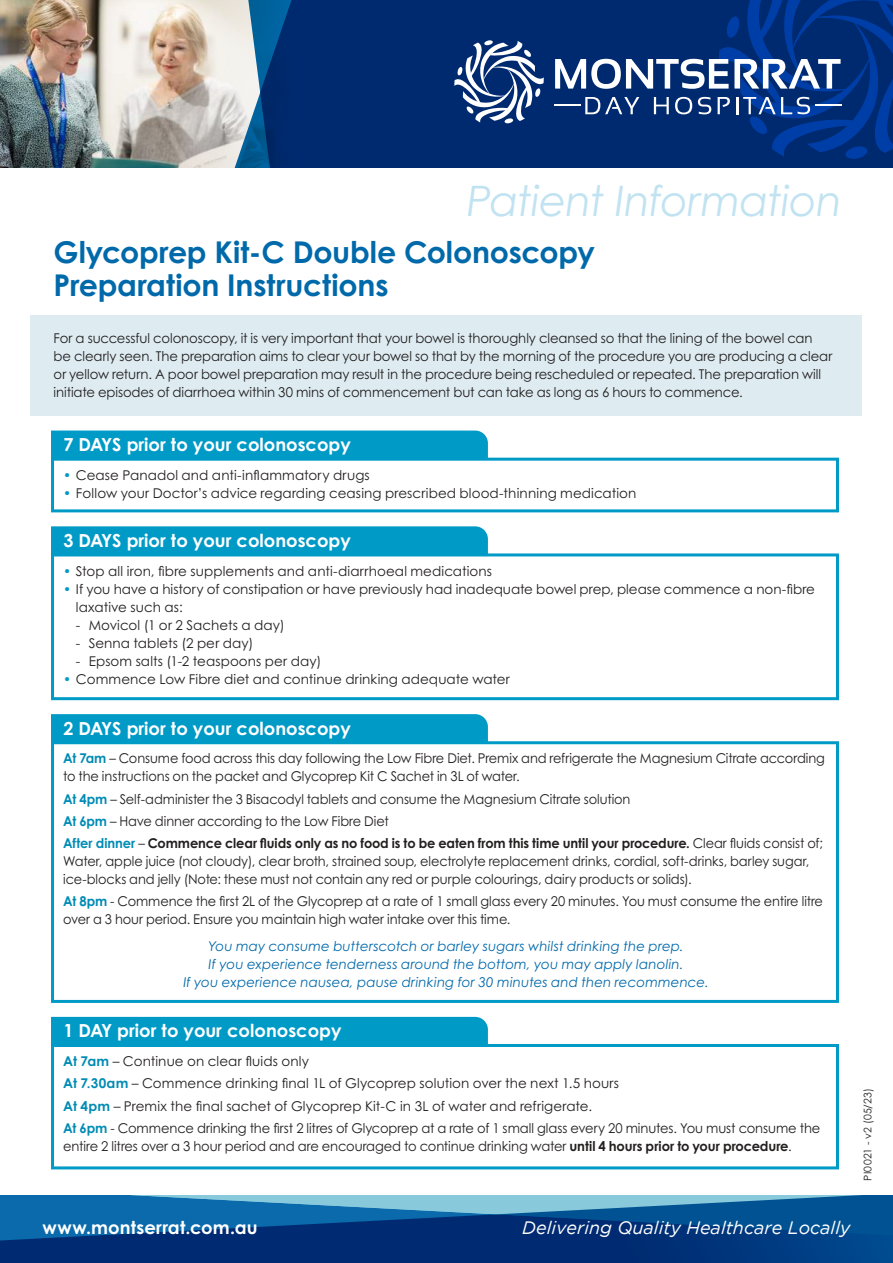
<style>
.page{position:relative;width:893px;height:1263px;background:#fff}
.page>*{position:absolute;margin:0;border:0;box-sizing:border-box;transform-origin:0 0}
.t1{font:italic 42px "Century Gothic";letter-spacing:-.015em;color:#c1e3f1}
.t2{font:700 30px/33px "Century Gothic Pro";letter-spacing:-.005em;color:#0069aa}
.t3{font:700 18px "Century Gothic Pro";color:#fff}
.t4{font:italic 18px "Gotham";color:#fff}
.t5{font:13.5px/18px "Century Gothic Pro";letter-spacing:-.005em;color:#221f1f}
.t6{font:13.5px/18px "Century Gothic Pro";letter-spacing:-.005em;color:#221f1f;scale:.96 1}
.t7{font:italic 13.5px/18px "Century Gothic Pro";letter-spacing:.005em;color:#0069aa;text-align:center}
.t8{font:10.5px "Century Gothic Pro";letter-spacing:.025em;color:#221f1f}
.s1{color:#009ac7}
.s2{font-weight:700;color:#008bb4}
.s3{font-weight:700}
</style>
<div class="page">
<img style="left:0;top:0;width:213px;height:168px">
<svg style="left:213px;top:0;width:27px;height:168px;background:#e3e0dc"></svg>
<svg style="left:240px;top:0;width:653px;height:168px;background:#093577"></svg>
<div style="left:31px;top:315px;width:831px;height:100px;background:#deecf2"></div>
<svg style="left:0;top:1195px;width:893px;height:68px;background:#125290"></svg>
<svg style="left:454px;top:40px;width:90px;height:83px"></svg>
<svg style="left:555px;top:0;width:338px;height:159px;background:#1b4387"></svg>
<hr style="left:554px;top:104px;width:27px;height:2px;background:#fff">
<div style="left:51px;top:430px;width:437px;height:28px;background:#009ac7"></div>
<div style="left:51px;top:458px;width:788px;height:54px;border:3px solid #009ac7"></div>
<div style="left:51px;top:526px;width:437px;height:27px;background:#009ac7"></div>
<div style="left:51px;top:553px;width:788px;height:147px;border:3px solid #009ac7"></div>
<div style="left:51px;top:1017px;width:437px;height:27px;background:#009ac7"></div>
<div style="left:51px;top:1044px;width:788px;height:125px;border:3px solid #009ac7"></div>
<div style="left:51px;top:714px;width:437px;height:27px;background:#009ac7"></div>
<div style="left:51px;top:741px;width:788px;height:262px;border:3px solid #009ac7"></div>
<h1 class="t1" style="left:467px;top:177px;width:377px">Patient Information</h1>
<h2 class="t2" style="left:54px;top:238px;width:543px">Glycoprep Kit-C Double Colonoscopy<br>Preparation Instructions</h2>
<p class="t5" style="left:54px;top:330px;width:780px">For a successful colonoscopy, it is very important that your bowel is thoroughly cleansed so that the lining of the bowel can be clearly seen. The preparation aims to clear your bowel so that by the morning of the procedure you are producing a clear or yellow return. A poor bowel preparation may result in the procedure being rescheduled or repeated. The preparation will initiate episodes of diarrhoea within 30 mins of commencement but can take as long as 6 hours to commence.</p>
<h3 class="t3" style="left:63px;top:437px;width:289px">7 DAYS prior to your colonoscopy</h3>
<p class="t5" style="left:63px;top:467px;width:308px"><span class="s1">•</span> Cease Panadol and anti-inflammatory drugs</p>
<p class="t5" style="left:63px;top:485px;width:575px"><span class="s1">•</span> Follow your Doctor’s advice regarding ceasing prescribed blood-thinning medication</p>
<h3 class="t3" style="left:63px;top:533px;width:289px">3 DAYS prior to your colonoscopy</h3>
<p class="t5" style="left:63px;top:563px;width:430px"><span class="s1">•</span> Stop all iron, fibre supplements and anti-diarrhoeal medications</p>
<p class="t5" style="left:76px;top:581px;width:740px;text-indent:-13px"><span class="s1">•</span> If you have a history of constipation or have previously had inadequate bowel prep, please commence a non-fibre laxative such as:</p>
<p class="t5" style="left:76px;top:617px;width:210px">- Movicol (1 or 2 Sachets a day)</p>
<p class="t5" style="left:76px;top:635px;width:179px">- Senna tablets (2 per day)</p>
<p class="t5" style="left:76px;top:653px;width:247px">- Epsom salts (1-2 teaspoons per day)</p>
<p class="t5" style="left:63px;top:671px;width:448px"><span class="s1">•</span> Commence Low Fibre diet and continue drinking adequate water</p>
<h3 class="t3" style="left:63px;top:721px;width:289px">2 DAYS prior to your colonoscopy</h3>
<p class="t6" style="left:63px;top:751px;width:795px"><span class="s2">At 7am</span> – Consume food across this day following the Low Fibre Diet. Premix and refrigerate the Magnesium Citrate according to the instructions on the packet and Glycoprep Kit C Sachet in 3L of water.</p>
<p class="t6" style="left:63px;top:789px;width:793px;line-height:22.2px"><span class="s2">At 4pm</span> – Self-administer the 3 Bisacodyl tablets and consume the Magnesium Citrate solution<br><span class="s2">At 6pm</span> – Have dinner according to the Low Fibre Diet<br><span class="s2">After dinner</span> – <span class="s3">Commence clear fluids only as no food is to be eaten from this time until your procedure.</span> Clear fluids consist of;</p>
<p class="t6" style="left:63px;top:853px;width:779px">Water, apple juice (not cloudy), clear broth, strained soup, electrolyte replacement drinks, cordial, soft-drinks, barley sugar, ice-blocks and jelly (Note: these must not contain any red or purple colourings, dairy products or solids).</p>
<p class="t6" style="left:63px;top:894px;width:793px"><span class="s2">At 8pm</span> - Commence the first 2L of the Glycoprep at a rate of 1 small glass every 20 minutes. You must consume the entire litre over a 3 hour period. Ensure you maintain high water intake over this time.</p>
<p class="t7" style="left:183px;top:938px;width:527px">You may consume butterscotch or barley sugars whilst drinking the prep.<br>If you experience tenderness around the bottom, you may apply lanolin.<br>If you experience nausea, pause drinking for 30 minutes and then recommence.</p>
<h3 class="t3" style="left:63px;top:1024px;width:280px">1 DAY prior to your colonoscopy</h3>
<p class="t5" style="left:63px;top:1051px;width:759px;line-height:22.2px"><span class="s2">At 7am</span> – Continue on clear fluids only<br><span class="s2">At 7.30am</span> – Commence drinking final 1L of Glycoprep solution over the next 1.5 hours<br><span class="s2">At 4pm</span> – Premix the final sachet of Glycoprep Kit-C in 3L of water and refrigerate.<br><span class="s2">At 6pm</span> - Commence drinking the first 2 litres of Glycoprep at a rate of 1 small glass every 20 minutes. You must consume the</p>
<p class="t5" style="left:63px;top:1138px;width:730px">entire 2 litres over a 3 hour period and are encouraged to continue drinking water <span class="s3">until 4 hours prior to your procedure</span>.</p>
<p class="t8" style="left:863px;top:1181px;width:94px;rotate:-90deg">PI0021 - v2 (05/23)</p>
<h3 class="t3" style="left:43px;top:1220px;width:216px">www.montserrat.com.au</h3>
<h3 class="t4" style="left:522px;top:1220px;width:330px">Delivering Quality Healthcare Locally</h3>
</div>
